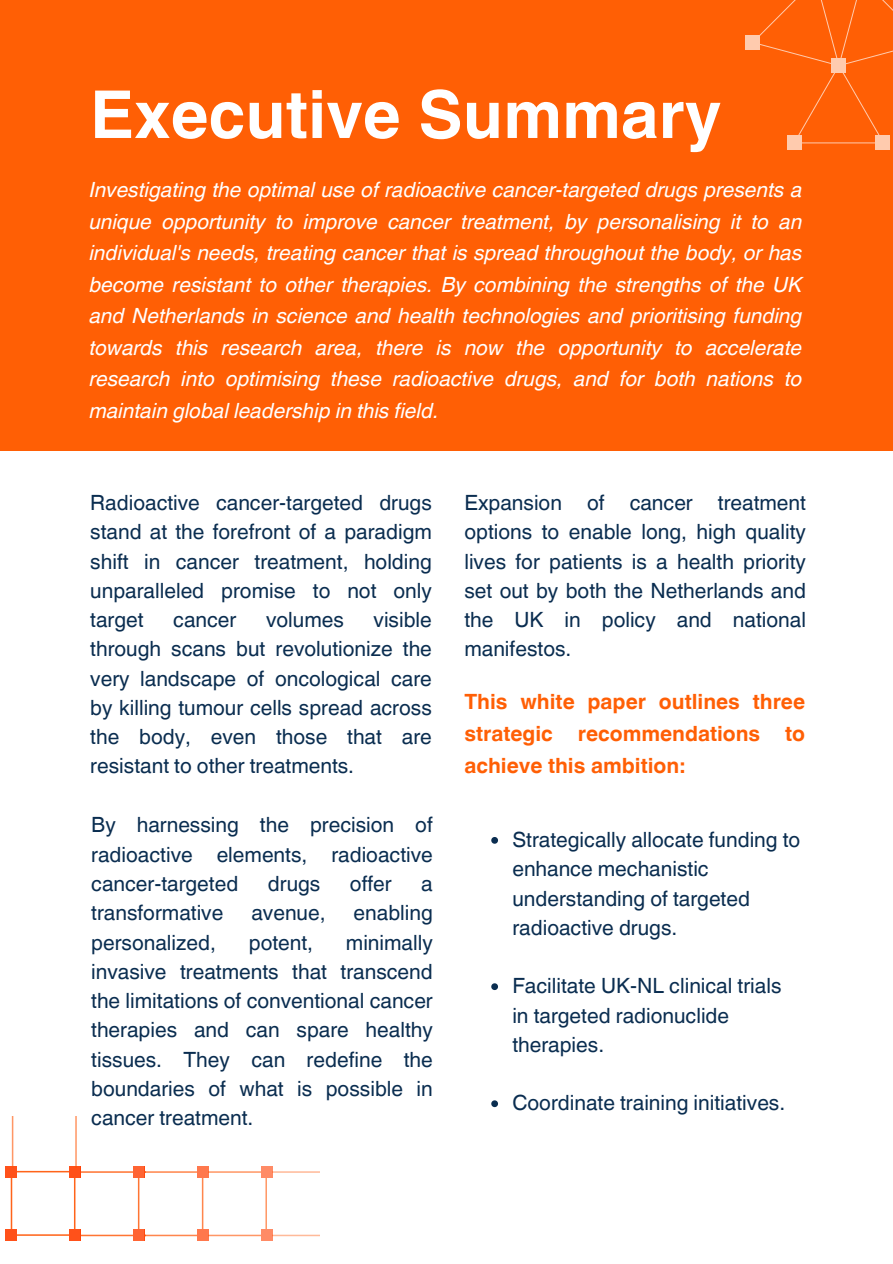
<style>
.page{position:relative;width:893px;height:1264px;background:#fff}
.page>*{position:absolute;margin:0;border:0;box-sizing:border-box;transform-origin:0 0}
.t1{font:700 66px "Helvetica World";color:#fff}
.t2{font:21px/29.2px "Helvetica World";color:#0a2d50;text-align:justify}
.t3{font:italic 21px/31.5px "Helvetica World";color:#fff;text-align:justify}
.t4{font:700 21px/31.5px "Helvetica World";color:#ff5f05;text-align:justify}
</style>
<div class="page">
<div style="left:0;top:0;width:892px;height:451px;background:#ff5f05"></div>
<div style="left:70px;top:1229px;width:11px;height:11px;background:#ff511a"></div>
<div style="left:6px;top:1229px;width:11px;height:11px;background:#ff511a"></div>
<div style="left:6px;top:1166px;width:11px;height:11px;background:#ff511a"></div>
<div style="left:134px;top:1229px;width:11px;height:11px;background:#ff6433"></div>
<div style="left:198px;top:1229px;width:11px;height:11px;background:#ff784d"></div>
<div style="left:261px;top:1229px;width:11px;height:11px;background:#ff8b66"></div>
<svg style="left:12px;top:1116px;width:308px;height:120px"></svg>
<div style="left:745px;top:35px;width:14px;height:15px;background:#ffcbae"></div>
<div style="left:787px;top:136px;width:14px;height:14px;background:#ffcbae"></div>
<div style="left:875px;top:136px;width:15px;height:14px;background:#ffcbae"></div>
<svg style="left:759px;top:0;width:133px;height:144px"></svg>
<svg style="left:491px;top:837px;width:7px;height:6px"></svg>
<svg style="left:491px;top:983px;width:7px;height:7px"></svg>
<svg style="left:491px;top:1100px;width:7px;height:7px"></svg>
<p class="t1" style="left:90px;top:61px;width:632px">Executive Summary</p>
<h1 class="t3" style="left:89px;top:172px;width:714px">Investigating the optimal use of radioactive cancer-targeted drugs presents a unique opportunity to improve cancer treatment, by personalising it to an individual's needs, treating cancer that is spread throughout the body, or has become resistant to other therapies. By combining the strengths of the UK and Netherlands in science and health technologies and prioritising funding towards this research area, there is now the opportunity to accelerate research into optimising these radioactive drugs, and for both nations to maintain global leadership in this field.</h1>
<p class="t2" style="left:90px;top:488px;width:343px">Radioactive cancer-targeted drugs stand at the forefront of a paradigm shift in cancer treatment, holding unparalleled promise to not only target</p>
<p class="t2" style="left:90px;top:605px;width:343px;text-indent:283px">visible through scans but revolutionize the very landscape of oncological care by killing tumour cells spread across the body, even those that are resistant to other treatments.</p>
<p class="t2" style="left:173px;top:605px;width:65px">cancer</p>
<p class="t2" style="left:266px;top:605px;width:79px">volumes</p>
<p class="t2" style="left:91px;top:810px;width:343px">By harnessing the precision of radioactive elements, radioactive cancer-targeted</p>
<p class="t2" style="left:268px;top:869px;width:54px">drugs</p>
<p class="t2" style="left:350px;top:869px;width:43px">offer</p>
<p class="t2" style="left:421px;top:869px;width:13px">a</p>
<p class="t2" style="left:91px;top:898px;width:134px">transformative</p>
<p class="t2" style="left:251px;top:898px;width:76px">avenue,</p>
<p class="t2" style="left:353px;top:898px;width:81px">enabling</p>
<p class="t2" style="left:91px;top:927px;width:126px">personalized,</p>
<p class="t2" style="left:249px;top:927px;width:66px">potent,</p>
<p class="t2" style="left:91px;top:927px;width:343px;text-indent:255px">minimally invasive treatments that transcend the limitations of conventional cancer therapies and can spare healthy tissues. They can redefine the boundaries of what is possible in cancer treatment.</p>
<p class="t2" style="left:464px;top:488px;width:343px">Expansion of cancer treatment options to enable long, high quality lives for patients is a health priority set out by both the Netherlands and the UK in policy and national manifestos.</p>
<h2 class="t4" style="left:464px;top:684px;width:342px">This white paper outlines three strategic recommendations to achieve this ambition:</h2>
<p class="t2" style="left:512px;top:825px;width:289px;text-align:left">Strategically allocate funding to enhance mechanistic understanding of targeted radioactive drugs.</p>
<p class="t2" style="left:512px;top:971px;width:271px;text-align:left">Facilitate UK-NL clinical trials in targeted radionuclide therapies.</p>
<p class="t2" style="left:512px;top:1088px;width:274px">Coordinate training initiatives.</p>
</div>
